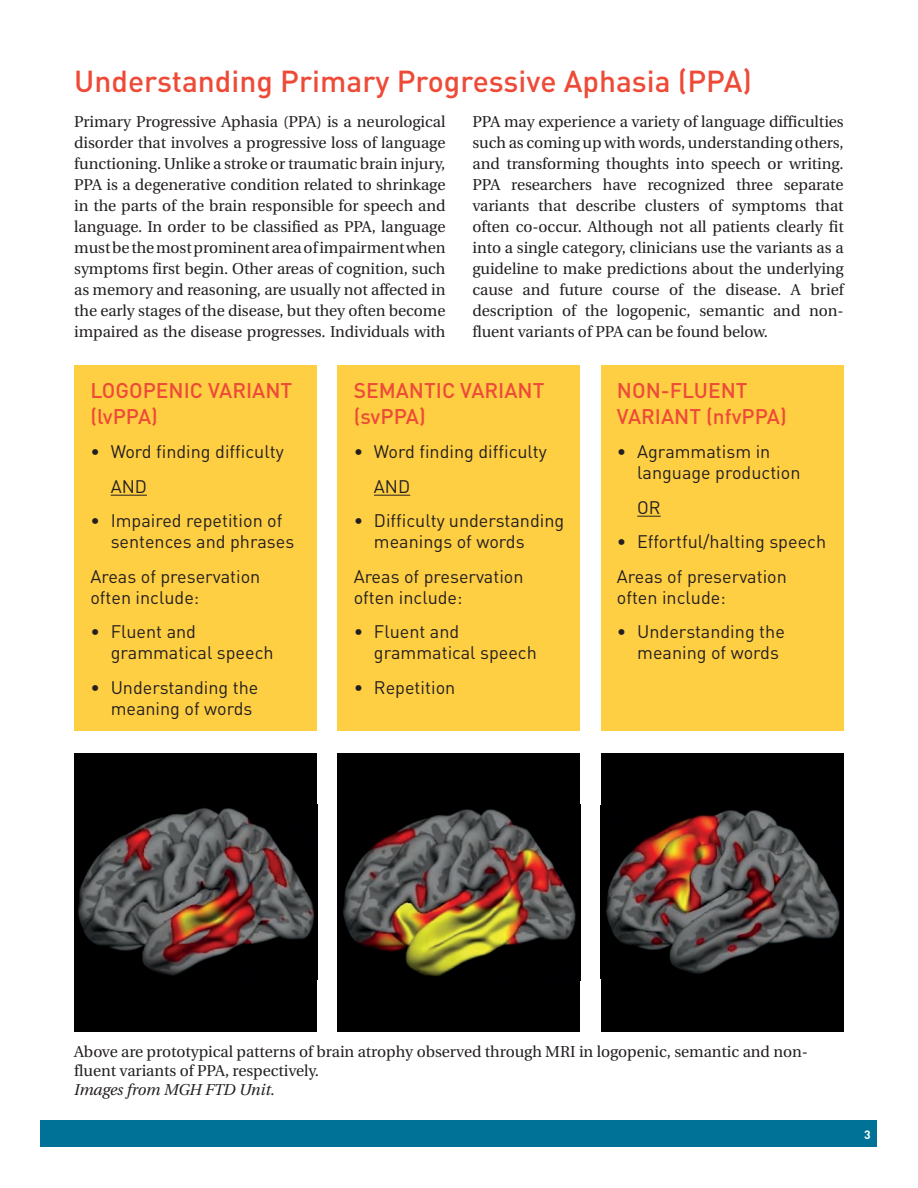
<style>
.page{position:relative;width:918px;height:1188px;background:#fff}
.page>*{position:absolute;margin:0;border:0;box-sizing:border-box;transform-origin:0 0}
.t1{font:500 30px "DIN";color:#ed4b38}
.t2{font:500 21px/25.2px "DIN";color:#ed4b38}
.t3{font:18px/21px "DIN";color:#231f20}
.t4{font:15.75px/21px "Utopia";letter-spacing:-.005em;color:#231f20;text-align:justify}
.t5{font:italic 15.75px "Utopia";letter-spacing:-.005em;color:#231f20}
.t6{font:700 12px "DIN";color:#fff}
</style>
<div class="page">
<div style="left:40px;top:1120px;width:838px;height:28px;background:#007297"></div>
<div style="left:74px;top:365px;width:243px;height:366px;background:#ffcf43"></div>
<hr style="left:111px;top:495px;width:36px;height:1px;background:#231f20">
<div style="left:338px;top:365px;width:242px;height:366px;background:#ffcf43"></div>
<hr style="left:374px;top:495px;width:36px;height:1px;background:#231f20">
<div style="left:601px;top:365px;width:243px;height:366px;background:#ffcf43"></div>
<svg style="left:637px;top:516px;width:24px;height:1px"></svg>
<div style="left:74px;top:753px;width:243px;height:278px;background:#000"></div>
<img style="left:77px;top:807px;width:238px;height:169px">
<div style="left:338px;top:753px;width:242px;height:278px;background:#000"></div>
<img style="left:337px;top:804px;width:239px;height:176px">
<div style="left:601px;top:753px;width:243px;height:278px;background:#000"></div>
<img style="left:606px;top:810px;width:234px;height:164px">
<h1 class="t1" style="left:74px;top:62px;width:679px">Understanding Primary Progressive Aphasia (PPA)</h1>
<p class="t4" style="left:74px;top:111px;width:373px">Primary Progressive Aphasia (PPA) is a neurological disorder that involves a progressive loss of language functioning. Unlike a stroke or traumatic brain injury, PPA is a degenerative condition related to shrinkage in the parts of the brain responsible for speech and language. In order to be classified as PPA, language must be the most prominent area of impairment when symptoms first begin. Other areas of cognition, such as memory and reasoning, are usually not affected in the early stages of the disease, but they often become impaired as the disease progresses. Individuals with</p>
<p class="t4" style="left:473px;top:111px;width:373px">PPA may experience a variety of language difficulties such as coming up with words, understanding others, and transforming thoughts into speech or writing.<br>PPA researchers have recognized three separate variants that describe clusters of symptoms that often co-occur. Although not all patients clearly fit into a single category, clinicians use the variants as a guideline to make predictions about the underlying cause and future course of the disease. A brief description of the logopenic, semantic and non&shy;fluent variants of PPA can be found below.</p>
<h2 class="t2" style="left:90px;top:378px;width:203px">LOGOPENIC VARIANT (lvPPA)</h2>
<p class="t3" style="left:111px;top:434px;width:175px;line-height:34.5px;text-indent:-20px">• Word finding difficulty<br>AND</p>
<p class="t3" style="left:111px;top:510px;width:185px;text-indent:-20px">• Impaired repetition of sentences and phrases</p>
<p class="t3" style="left:90px;top:565px;width:171px">Areas of preservation often include:</p>
<p class="t3" style="left:111px;top:621px;width:164px;text-indent:-20px">• Fluent and grammatical speech</p>
<p class="t3" style="left:111px;top:676px;width:149px;text-indent:-20px">• Understanding the meaning of words</p>
<h2 class="t2" style="left:354px;top:378px;width:192px">SEMANTIC VARIANT (svPPA)</h2>
<p class="t3" style="left:374px;top:434px;width:175px;line-height:34.5px;text-indent:-20px">• Word finding difficulty<br>AND</p>
<p class="t3" style="left:374px;top:510px;width:192px;text-indent:-20px">• Difficulty understanding meanings of words</p>
<p class="t3" style="left:354px;top:565px;width:171px">Areas of preservation often include:</p>
<p class="t3" style="left:374px;top:621px;width:164px;text-indent:-20px">• Fluent and grammatical speech</p>
<p class="t3" style="left:354px;top:676px;width:103px">• Repetition</p>
<h2 class="t2" style="left:617px;top:378px;width:171px">NON-FLUENT<br>VARIANT (nfvPPA)</h2>
<p class="t3" style="left:637px;top:441px;width:165px;text-indent:-20px">• Agrammatism in language production</p>
<p class="t3" style="left:637px;top:496px;width:25px">OR</p>
<p class="t3" style="left:617px;top:524px;width:211px;line-height:34.5px">• Effortful/halting speech<br>Areas of preservation</p>
<p class="t3" style="left:617px;top:586px;width:110px">often include:</p>
<p class="t3" style="left:637px;top:621px;width:149px;text-indent:-20px">• Understanding the meaning of words</p>
<p class="t4" style="left:74px;top:1042px;width:735px;line-height:18.9px">Above are prototypical patterns of brain atrophy observed through MRI in logopenic, semantic and non&shy;fluent variants of PPA, respectively.</p>
<p class="t5" style="left:74px;top:1080px;width:202px">Images from MGH FTD Unit.</p>
<p class="t6" style="left:864px;top:1127px;width:8px">3</p>
</div>
